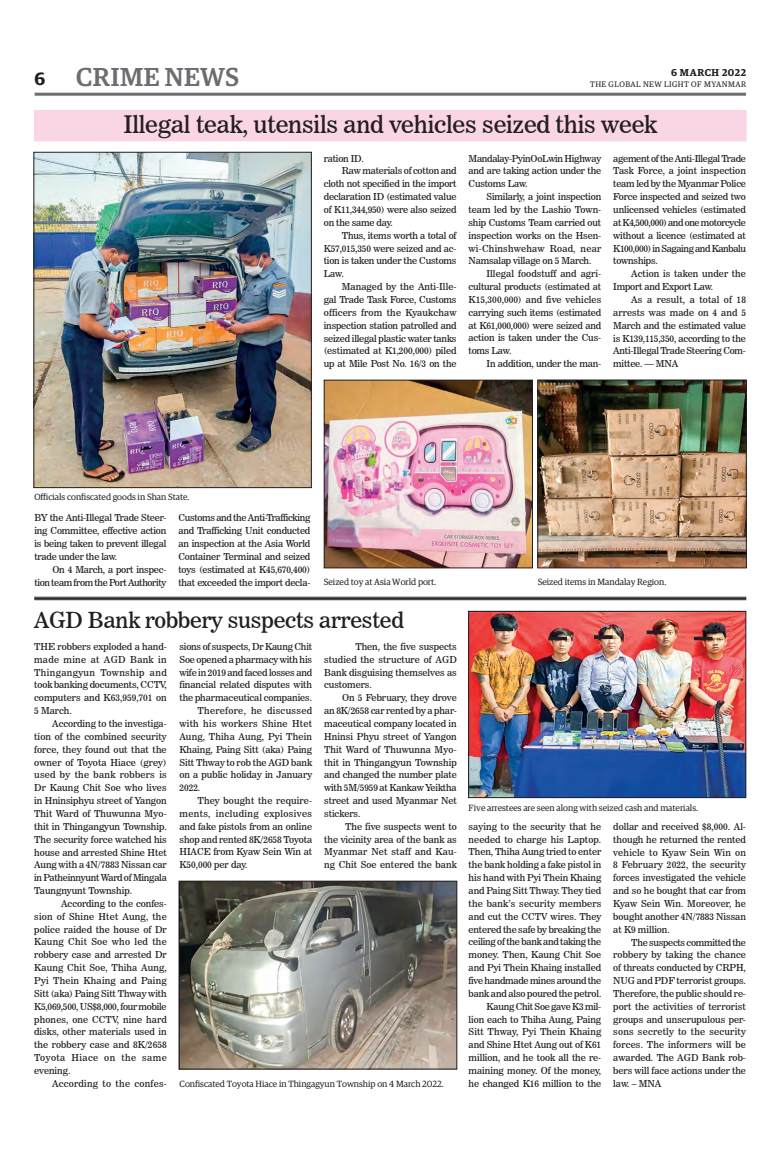
<style>
.page{position:relative;width:773px;height:1152px;background:#fff}
.page>*{position:absolute;margin:0;border:0;box-sizing:border-box;transform-origin:0 0}
.t1{font:500 26px "Guardian Egyp";letter-spacing:.02em;color:#6c6d70}
._2_Clm_Head{font:24px "News 706 BT Roman C";letter-spacing:-.01em;color:#231f20}
._2_Clm_Head-2{font:22px "News 706 BT Roman C";letter-spacing:-.01em;color:#231f20}
.t2{font:600 18px "Guardian Egyp";color:#231f20}
.t3{font:600 10px "Guardian Egyp";letter-spacing:.06em;color:#231f20}
._2nd_Body{font:9.5px/12.9px "News 706 BT Roman C";letter-spacing:-.01em;color:#231f20;text-align:justify}
.Normal_Para{font:9.5px/12.9px "News 706 BT Roman C";letter-spacing:-.015em;color:#231f20;text-align:justify}
._2nd_Body-2{font:9.5px/12.9px "News 706 BT Roman C";letter-spacing:-.035em;color:#231f20;text-align:right}
._2nd_Body-3{font:9.5px "News 706 BT Roman C";letter-spacing:.025em;color:#231f20}
.t4{font:9px "Guardian Egyp";color:#231f20}
.t5{font:8px "Guardian Egyp";letter-spacing:.06em;color:#231f20}
</style>
<div class="page">
<hr style="left:35px;top:93px;width:711px;height:3px;background:#6c6d70">
<div style="left:34px;top:110px;width:712px;height:31px;background:#fad5e5"></div>
<img style="left:470px;top:613px;width:274px;height:183px">
<div style="left:468px;top:611px;width:278px;height:187px;border:1px solid #231f20"></div>
<img style="left:181px;top:883px;width:274px;height:184px">
<div style="left:179px;top:881px;width:278px;height:188px;border:1px solid #231f20"></div>
<hr style="left:34px;top:597px;width:712px;height:1px;background:#231f20">
<hr style="left:34px;top:598px;width:712px;height:1px;background:#231f20">
<hr style="left:34px;top:599px;width:712px;height:1px;background:#231f20">
<img style="left:326px;top:382px;width:204px;height:184px">
<div style="left:324px;top:380px;width:208px;height:188px;border:1px solid #231f20"></div>
<img style="left:36px;top:154px;width:273px;height:332px">
<div style="left:34px;top:152px;width:277px;height:336px;border:1px solid #231f20"></div>
<img style="left:539px;top:382px;width:205px;height:184px">
<div style="left:537px;top:380px;width:209px;height:188px;border:1px solid #231f20"></div>
<svg style="left:494px;top:628px;width:19px;height:3px"></svg>
<svg style="left:548px;top:637px;width:19px;height:3px"></svg>
<svg style="left:594px;top:635px;width:18px;height:4px"></svg>
<svg style="left:646px;top:631px;width:19px;height:3px"></svg>
<svg style="left:693px;top:637px;width:19px;height:3px"></svg>
<h1 class="t1" style="left:76px;top:59px;width:164px">CRIME NEWS</h1>
<h3 class="t2" style="left:35px;top:65px;width:12px">6</h3>
<p class="t3" style="left:671px;top:65px;width:77px">6 MARCH 2022</p>
<p class="t5" style="left:590px;top:79px;width:158px">THE GLOBAL NEW LIGHT OF MYANMAR</p>
<p class="_2_Clm_Head" style="left:123px;top:110px;width:535px">Illegal teak, utensils and vehicles seized this week</p>
<p class="_2nd_Body" style="left:324px;top:152px;width:42px">ration ID.</p>
<p class="_2nd_Body" style="left:324px;top:165px;width:134px;text-indent:18px">Raw materials of cotton and cloth not specified in the import declaration ID (estimated value of K11,344,950) were also seized on the same day.</p>
<p class="_2nd_Body" style="left:324px;top:229px;width:134px;text-indent:18px">Thus, items worth a total of K57,015,350 were seized and ac&shy;tion is taken under the Customs Law.</p>
<p class="_2nd_Body" style="left:324px;top:280px;width:134px;text-indent:18px">Managed by the Anti-Ille&shy;gal Trade Task Force, Customs officers from the Kyaukchaw inspection station patrolled and seized illegal plastic water tanks (estimated at K1,200,000) piled up at Mile Post No. 16/3 on the</p>
<p class="_2nd_Body" style="left:468px;top:152px;width:134px">Mandalay-PyinOoLwin Highway and are taking action under the Customs Law.</p>
<p class="_2nd_Body" style="left:468px;top:190px;width:134px;text-indent:18px">Similarly, a joint inspection team led by the Lashio Town&shy;ship Customs Team carried out inspection works on the Hsen&shy;wi-Chinshwehaw Road, near Namsalap village on 5 March.</p>
<p class="_2nd_Body" style="left:468px;top:267px;width:134px;text-indent:18px">Illegal foodstuff and agri&shy;cultural products (estimated at K15,300,000) and five vehicles carrying such items (estimated at K61,000,000) were seized and action is taken under the Cus&shy;toms Law.</p>
<p class="_2nd_Body" style="left:486px;top:357px;width:116px">In addition, under the man-</p>
<p class="_2nd_Body" style="left:613px;top:152px;width:134px">agement of the Anti-Illegal Trade Task Force, a joint inspection team led by the Myanmar Police Force inspected and seized two unlicensed vehicles (estimated at K4,500,000) and one motorcycle without a licence (estimated at K100,000) in Sagaing and Kanbalu townships.</p>
<p class="_2nd_Body" style="left:613px;top:267px;width:134px;text-indent:18px">Action is taken under the<br>Import and Export Law.</p>
<p class="_2nd_Body" style="left:613px;top:293px;width:134px;text-indent:18px">As a result, a total of 18 arrests was made on 4 and 5<br>March and the estimated value is K139,115,350, according to the Anti-Illegal Trade Steering Com&shy;mittee. — MNA</p>
<p class="t4" style="left:34px;top:491px;width:157px">Officials confiscated goods in Shan State.</p>
<p class="Normal_Para" style="left:34px;top:511px;width:133px">BY the Anti-Illegal Trade Steer&shy;ing Committee, effective action is being taken to prevent illegal trade under the law.</p>
<p class="_2nd_Body-2" style="left:34px;top:563px;width:133px">On 4 March, a port inspec&shy;tion team from the Port Authority</p>
<p class="_2nd_Body" style="left:178px;top:511px;width:133px">Customs and the Anti-Trafficking and Trafficking Unit conducted an inspection at the Asia World Container Terminal and seized toys (estimated at K45,670,400) that exceeded the import decla-</p>
<p class="t4" style="left:324px;top:576px;width:114px">Seized toy at Asia World port.</p>
<p class="t4" style="left:537px;top:576px;width:130px">Seized items in Mandalay Region.</p>
<p class="_2_Clm_Head-2" style="left:34px;top:607px;width:371px">AGD Bank robbery suspects arrested</p>
<p class="_2nd_Body" style="left:179px;top:640px;width:134px">sions of suspects, Dr Kaung Chit Soe opened a pharmacy with his wife in 2019 and faced losses and financial related disputes with the pharmaceutical companies.</p>
<p class="_2nd_Body" style="left:179px;top:704px;width:134px;text-indent:18px">Therefore, he discussed with his workers Shine Htet Aung, Thiha Aung, Pyi Thein Khaing, Paing Sitt (aka) Paing Sitt Thway to rob the AGD bank on a public holiday in January 2022.</p>
<p class="_2nd_Body" style="left:179px;top:794px;width:134px;text-indent:18px">They bought the require&shy;ments, including explosives and fake pistols from an online shop and rented 8K/2658 Toyota HIACE from Kyaw Sein Win at K50,000 per day.</p>
<p class="Normal_Para" style="left:34px;top:640px;width:134px">THE robbers exploded a hand&shy;made mine at AGD Bank in Thingangyun Township and took banking documents, CCTV, computers and K63,959,701 on 5 March.</p>
<p class="_2nd_Body" style="left:34px;top:717px;width:134px;text-indent:18px">According to the investiga&shy;tion of the combined security force, they found out that the owner of Toyota Hiace (grey) used by the bank robbers is Dr Kaung Chit Soe who lives in Hninsiphyu street of Yangon Thit Ward of Thuwunna Myo&shy;thit in Thingangyun Township.<br>The security force watched his house and arrested Shine Htet Aung with a 4N/7883 Nissan car in Patheinnyunt Ward of Mingala Taungnyunt Township.</p>
<p class="_2nd_Body" style="left:34px;top:897px;width:134px;text-indent:27px">According to the confes&shy;sion of Shine Htet Aung, the police raided the house of Dr Kaung Chit Soe who led the robbery case and arrested Dr Kaung Chit Soe, Thiha Aung, Pyi Thein Khaing and Paing Sitt (aka) Paing Sitt Thway with K5,069,500, US$8,000, four mobile phones, one CCTV, nine hard disks, other materials used in the robbery case and 8K/2658<br>Toyota Hiace on the same evening.</p>
<p class="_2nd_Body-3" style="left:52px;top:1078px;width:116px">According to the confes-</p>
<p class="_2nd_Body" style="left:324px;top:640px;width:134px;text-indent:31px">Then, the five suspects studied the structure of AGD Bank disguising themselves as customers.</p>
<p class="_2nd_Body" style="left:324px;top:691px;width:134px;text-indent:18px">On 5 February, they drove an 8K/2658 car rented by a phar&shy;maceutical company located in Hninsi Phyu street of Yangon Thit Ward of Thuwunna Myo&shy;thit in Thingangyun Township and changed the number plate with 5M/5959 at Kankaw Yeiktha street and used Myanmar Net stickers.</p>
<p class="_2nd_Body" style="left:324px;top:820px;width:134px;text-indent:21px">The five suspects went to the vicinity area of the bank as Myanmar Net staff and Kau&shy;ng Chit Soe entered the bank</p>
<p class="_2nd_Body" style="left:468px;top:820px;width:134px">saying to the security that he needed to charge his Laptop.<br>Then, Thiha Aung tried to enter the bank holding a fake pistol in his hand with Pyi Thein Khaing and Paing Sitt Thway. They tied the bank’s security members and cut the CCTV wires. They entered the safe by breaking the ceiling of the bank and taking the money. Then, Kaung Chit Soe and Pyi Thein Khaing installed five handmade mines around the bank and also poured the petrol.</p>
<p class="_2nd_Body" style="left:468px;top:1000px;width:134px;text-indent:18px">Kaung Chit Soe gave K3 mil&shy;lion each to Thiha Aung, Paing Sitt Thway, Pyi Thein Khaing and Shine Htet Aung out of K61 million, and he took all the re&shy;maining money. Of the money, he changed K16 million to the</p>
<p class="t4" style="left:468px;top:802px;width:231px">Five arrestees are seen along with seized cash and materials.</p>
<p class="_2nd_Body" style="left:613px;top:820px;width:134px">dollar and received $8,000. Al&shy;though he returned the rented vehicle to Kyaw Sein Win on 8 February 2022, the security forces investigated the vehicle and so he bought that car from Kyaw Sein Win. Moreover, he bought another 4N/7883 Nissan at K9 million.</p>
<p class="_2nd_Body" style="left:613px;top:936px;width:134px;text-indent:18px">The suspects committed the robbery by taking the chance of threats conducted by CRPH, NUG and PDF terrorist groups.<br>Therefore, the public should re&shy;port the activities of terrorist groups and unscrupulous per&shy;sons secretly to the security forces. The informers will be awarded. The AGD Bank rob&shy;bers will face actions under the law. – MNA</p>
<p class="t4" style="left:180px;top:1078px;width:266px">Confiscated Toyota Hiace in Thingagyun Township on 4 March 2022.</p>
</div>
